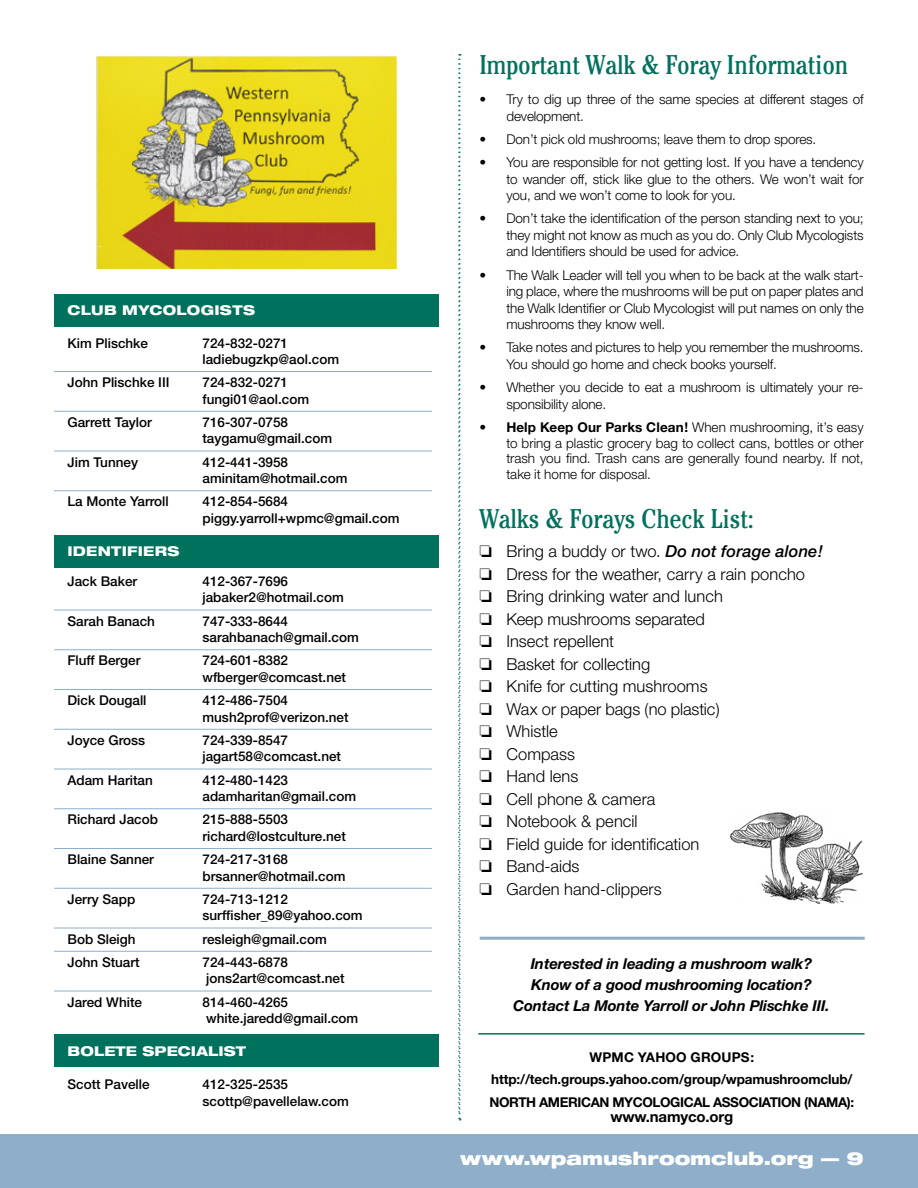
<style>
.page{position:relative;width:918px;height:1188px;background:#fff}
.page>*{position:absolute;margin:0;border:0;box-sizing:border-box;transform-origin:0 0}
.t1{font:condensed 27px "Cheltenham Std";color:#00715c}
.t2{font:900 expanded 18px "Helvetica Neue";color:#fff}
.t3{font:300 16.5px/22.5px "Helvetica Neue";color:#000}
.t4{font:italic 700 15px/21px "Helvetica Neue";letter-spacing:-.01em;color:#000;text-align:center}
.t5{font:700 15px "Helvetica Neue";letter-spacing:-.01em;color:#000}
.t6{font:300 13.5px/16.5px "Helvetica Neue";letter-spacing:-.01em;color:#000;text-align:justify}
.t7{font:500 13.5px/16.5px "Helvetica Neue";color:#000}
.t8{font:700 13.5px/21.8px "Helvetica Neue";letter-spacing:-.01em;color:#000;text-align:center}
.t9{font:800 expanded 13.5px "Helvetica Neue";letter-spacing:.015em;color:#fff}
.s1{font-weight:700}
.s2{font-weight:500;font-style:italic}
</style>
<div class="page">
<div style="left:0;top:1134px;width:918px;height:54px;background:#8eaec9"></div>
<img style="left:730px;top:812px;width:133px;height:91px">
<svg style="left:458px;top:54px;width:3px;height:1067px"></svg>
<img style="left:97px;top:57px;width:299px;height:211px">
<div style="left:94px;top:54px;width:305px;height:217px;border:2px solid #fff"></div>
<hr style="left:480px;top:937px;width:385px;height:3px;background:#8eaec9">
<div style="left:54px;top:1034px;width:385px;height:33px;background:#00715c"></div>
<div style="left:54px;top:294px;width:385px;height:33px;background:#00715c"></div>
<div style="left:54px;top:535px;width:385px;height:33px;background:#00715c"></div>
<hr style="left:478px;top:1033px;width:387px;height:2px;background:#00715c">
<hr style="left:54px;top:371px;width:378px;height:1px;background:#8eaec9">
<hr style="left:54px;top:411px;width:378px;height:1px;background:#8eaec9">
<hr style="left:54px;top:451px;width:378px;height:1px;background:#8eaec9">
<hr style="left:54px;top:490px;width:378px;height:1px;background:#8eaec9">
<hr style="left:54px;top:610px;width:378px;height:1px;background:#8eaec9">
<hr style="left:54px;top:649px;width:378px;height:1px;background:#8eaec9">
<hr style="left:54px;top:689px;width:378px;height:1px;background:#8eaec9">
<hr style="left:54px;top:729px;width:378px;height:1px;background:#8eaec9">
<hr style="left:54px;top:769px;width:378px;height:1px;background:#8eaec9">
<hr style="left:54px;top:808px;width:378px;height:1px;background:#8eaec9">
<hr style="left:54px;top:848px;width:378px;height:1px;background:#8eaec9">
<hr style="left:54px;top:888px;width:378px;height:1px;background:#8eaec9">
<hr style="left:54px;top:928px;width:378px;height:1px;background:#8eaec9">
<hr style="left:54px;top:951px;width:378px;height:1px;background:#8eaec9">
<hr style="left:54px;top:991px;width:378px;height:1px;background:#8eaec9">
<p class="t9" style="left:68px;top:301px;width:189px">CLUB MYCO LOGISTS</p>
<p class="t7" style="left:54px;top:334px;width:96px">Kim Plischke</p>
<p class="t7" style="left:202px;top:334px;width:138px">724-832-0271 ladiebugzkp@aol.com</p>
<p class="t7" style="left:68px;top:374px;width:104px">John Plischke III</p>
<p class="t7" style="left:202px;top:374px;width:108px">724-832-0271 fungi01@aol.com</p>
<p class="t7" style="left:68px;top:414px;width:86px">Garrett Taylor</p>
<p class="t7" style="left:202px;top:414px;width:131px">716-307-0758 taygamu@gmail.com</p>
<p class="t7" style="left:68px;top:454px;width:72px">Jim Tunney</p>
<p class="t7" style="left:202px;top:454px;width:147px">412-441-3958 aminitam@hotmail.com</p>
<p class="t7" style="left:54px;top:493px;width:116px">La Monte Yarroll</p>
<p class="t7" style="left:202px;top:493px;width:198px">412-854-5684 piggy.yarroll+wpmc@gmail.com</p>
<p class="t9" style="left:54px;top:542px;width:127px">I DENTIFIERS</p>
<p class="t7" style="left:68px;top:573px;width:71px">Jack Baker</p>
<p class="t7" style="left:202px;top:573px;width:143px">412-367-7696 jabaker2@hotmail.com</p>
<p class="t7" style="left:54px;top:613px;width:103px">Sarah Banach</p>
<p class="t7" style="left:202px;top:613px;width:158px">747-333-8644 sarahbanach@gmail.com</p>
<p class="t7" style="left:68px;top:652px;width:75px">Fluff Berger</p>
<p class="t7" style="left:202px;top:652px;width:145px">724-601-8382 wfberger@comcast.net</p>
<p class="t7" style="left:54px;top:692px;width:94px">Dick Dougall</p>
<p class="t7" style="left:202px;top:692px;width:148px">412-486-7504 mush2prof@verizon.net</p>
<p class="t7" style="left:68px;top:732px;width:79px">Joyce Gross</p>
<p class="t7" style="left:202px;top:732px;width:140px">724-339-8547 jagart58@comcast.net</p>
<p class="t7" style="left:68px;top:772px;width:87px">Adam Haritan</p>
<p class="t7" style="left:202px;top:772px;width:155px">412-480-1423 adamharitan@gmail.com</p>
<p class="t7" style="left:54px;top:811px;width:106px">Richard Jacob</p>
<p class="t7" style="left:202px;top:811px;width:145px">215-888-5503 richard@lostculture.net</p>
<p class="t7" style="left:68px;top:851px;width:88px">Blaine Sanner</p>
<p class="t7" style="left:202px;top:851px;width:145px">724-217-3168 brsanner@hotmail.com</p>
<p class="t7" style="left:68px;top:891px;width:69px">Jerry Sapp</p>
<p class="t7" style="left:202px;top:891px;width:162px">724-713-1212 surffisher_89@yahoo.com</p>
<p class="t7" style="left:68px;top:930px;width:70px">Bob Sleigh</p>
<p class="t7" style="left:202px;top:930px;width:126px">resleigh@gmail.com</p>
<p class="t7" style="left:68px;top:954px;width:74px">John Stuart</p>
<p class="t7" style="left:202px;top:954px;width:144px">724-443-6878 jons2art@comcast.net</p>
<p class="t7" style="left:68px;top:993px;width:76px">Jared White</p>
<p class="t7" style="left:202px;top:993px;width:157px">814-460-4265 white.jaredd@gmail.com</p>
<p class="t9" style="left:54px;top:1043px;width:15px">BO</p>
<p class="t9" style="left:94px;top:1043px;width:154px">LETE SPECIALIST</p>
<p class="t7" style="left:54px;top:1076px;width:97px">Scott Pavelle</p>
<p class="t7" style="left:202px;top:1076px;width:148px">412-325-2535 scottp@pavellelaw.com</p>
<h1 class="t1" style="left:479px;top:49px;width:370px">Important Walk &amp; Foray Information</h1>
<p class="t6" style="left:506px;top:91px;width:359px;text-indent:-27px">• Try to dig up three of the same species at different stages of development.</p>
<p class="t6" style="left:479px;top:131px;width:338px">• Don’t pick old mushrooms; leave them to drop spores.</p>
<p class="t6" style="left:506px;top:154px;width:359px;text-indent:-27px">• You are responsible for not getting lost. If you have a tendency to wander off, stick like glue to the others. We won’t wait for you, and we won’t come to look for you.</p>
<p class="t6" style="left:506px;top:210px;width:359px;text-indent:-27px">• Don’t take the identification of the person standing next to you; they might not know as much as you do. Only Club Mycologists and Identifiers should be used for advice.</p>
<p class="t6" style="left:506px;top:266px;width:359px;text-indent:-27px">• The Walk Leader will tell you when to be back at the walk start&shy;ing place, where the mushrooms will be put on paper plates and the Walk Identifier or Club Mycologist will put names on only the mushrooms they know well.</p>
<p class="t6" style="left:506px;top:339px;width:359px;text-indent:-27px">• Take notes and pictures to help you remember the mushrooms.<br>You should go home and check books yourself.</p>
<p class="t6" style="left:506px;top:379px;width:359px;text-indent:-27px">• Whether you decide to eat a mushroom is ultimately your re&shy;sponsibility alone.</p>
<p class="t6" style="left:506px;top:419px;width:359px;line-height:15.8px;text-indent:-27px">• <span class="s1">Help Keep Our Parks Clean!</span> When mushrooming, it’s easy to bring a plastic grocery bag to collect cans, bottles or other trash you find. Trash cans are generally found nearby. If not, take it home for disposal.</p>
<h1 class="t1" style="left:479px;top:502px;width:276px">Walks &amp; Forays Check List:</h1>
<p class="t3" style="left:479px;top:540px;width:345px">❏ Bring a buddy or two. <span class="s2">Do not forage alone! </span>❏ Dress for the weather, carry a rain poncho<br>❏ Bring drinking water and lunch<br>❏ Keep mushrooms separated<br>❏ Insect repellent<br>❏ Basket for collecting<br>❏ Knife for cutting mushrooms<br>❏ Wax or paper bags (no plastic)<br>❏ Whistle<br>❏ Compass<br>❏ Hand lens<br>❏ Cell phone &amp; camera<br>❏ Notebook &amp; pencil<br>❏ Field guide for identification<br>❏ Band-aids<br>❏ Garden hand-clippers</p>
<p class="t4" style="left:513px;top:952px;width:318px">Interested in leading a mushroom walk?<br>Know of a good mushrooming location?<br>Contact La Monte Yarroll or John Plischke III.</p>
<p class="t8" style="left:491px;top:1046px;width:363px">WPMC Yahoo Groups: http://tech.groups.yahoo.com/group/wpamushroomclub/</p>
<p class="t8" style="left:490px;top:1091px;width:68px">North American</p>
<p class="t8" style="left:612px;top:1091px;width:67px">Mycological</p>
<p class="t8" style="left:713px;top:1091px;width:43px">Associati</p>
<p class="t8" style="left:781px;top:1091px;width:75px">on (NAMA):</p>
<p class="t5" style="left:610px;top:1108px;width:125px">www.namyco.org</p>
<h2 class="t2" style="left:460px;top:1147px;width:405px">www.wpamushroomclub.org — 9</h2>
</div>
